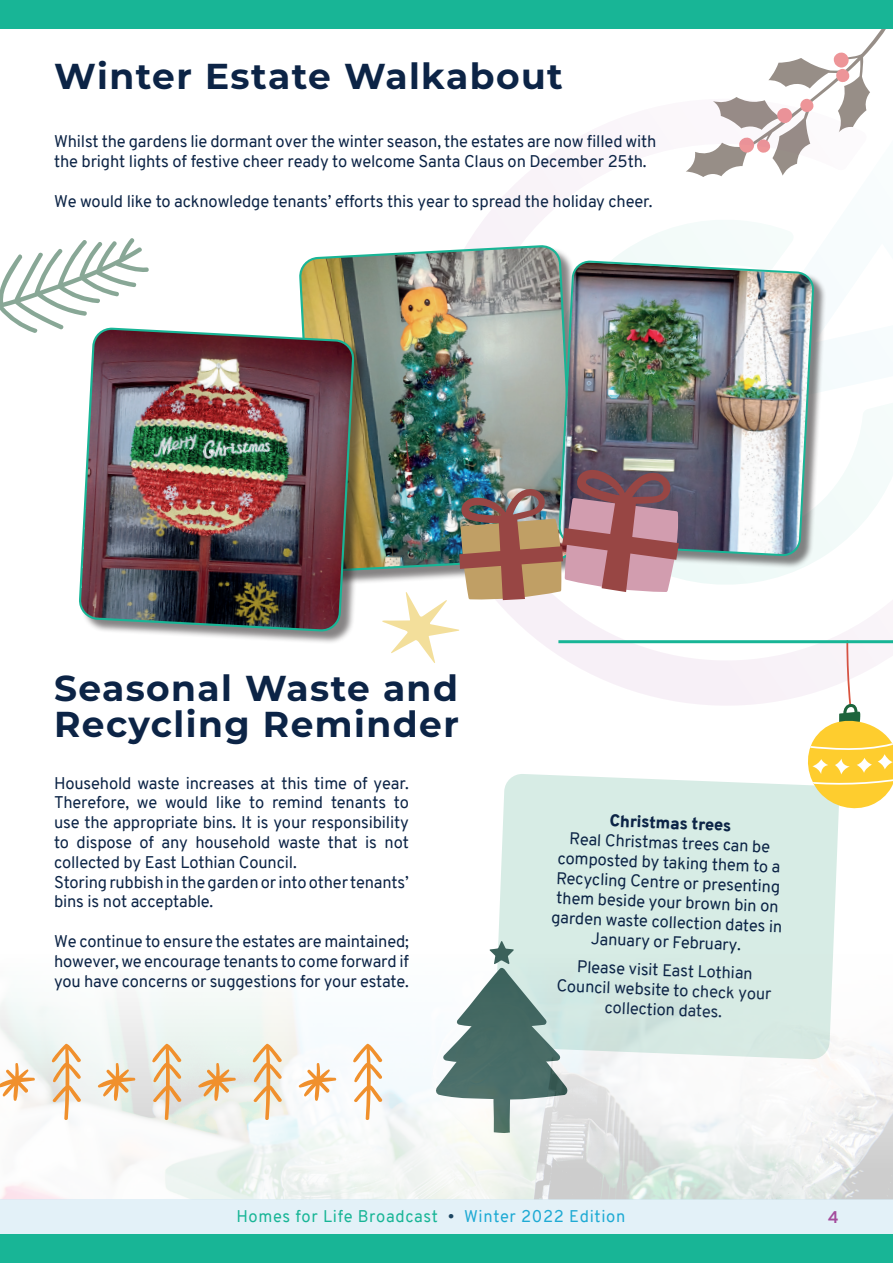
<style>
.page{position:relative;width:893px;height:1263px;background:#fff}
.page>*{position:absolute;margin:0;border:0;box-sizing:border-box;transform-origin:0 0}
.t1{font:700 36px/36px "Montserrat";letter-spacing:.04em;color:#0c2446}
.t2{font:16.5px/19.8px "Overpass";letter-spacing:-.01em;color:#0c2446;text-align:center}
.t3{font:16.5px "Overpass";letter-spacing:.04em;color:#18b596}
.t4{font:900 16.5px "Overpass";color:#0c2446}
.t5{font:700 16.5px "Overpass";color:#a44c9d}
.s1{color:#1d4662}
.s2{color:#1eaad4}
</style>
<div class="page">
<svg style="left:503px;top:774px;width:336px;height:43px;background:#dceee8"></svg>
<img style="left:0;top:817px;width:893px;height:382px">
<svg style="left:804px;top:737px;width:89px;height:75px"></svg>
<svg style="left:768px;top:29px;width:118px;height:56px"></svg>
<svg style="left:466px;top:85px;width:427px;height:652px"></svg>
<svg style="left:524px;top:217px;width:369px;height:385px"></svg>
<div style="left:0;top:1199px;width:893px;height:35px;background:#e3f1f8"></div>
<div style="left:0;top:0;width:893px;height:29px;background:#18b596"></div>
<div style="left:0;top:1234px;width:893px;height:29px;background:#18b596"></div>
<img style="left:300px;top:246px;width:275px;height:325px">
<div style="left:560px;top:262px;width:266px;height:306px;background:#231f20;opacity:.55"></div>
<img style="left:557px;top:260px;width:259px;height:298px">
<div style="left:80px;top:329px;width:288px;height:316px;background:#231f20;opacity:.55"></div>
<img style="left:79px;top:326px;width:277px;height:307px">
<hr style="left:558px;top:640px;width:335px;height:3px;background:#18b596">
<svg style="left:0;top:238px;width:150px;height:96px"></svg>
<img style="left:382px;top:469px;width:297px;height:194px">
<svg style="left:0;top:1062px;width:35px;height:39px"></svg>
<svg style="left:52px;top:1043px;width:29px;height:77px"></svg>
<svg style="left:97px;top:1062px;width:39px;height:39px"></svg>
<svg style="left:152px;top:1043px;width:30px;height:77px;background:#e8d1b3"></svg>
<svg style="left:198px;top:1062px;width:38px;height:39px"></svg>
<svg style="left:253px;top:1043px;width:29px;height:77px;background:#ecd4b3"></svg>
<svg style="left:298px;top:1062px;width:39px;height:39px"></svg>
<svg style="left:353px;top:1043px;width:29px;height:77px"></svg>
<h1 class="t1" style="left:54px;top:56px;width:510px">Winter Estate Walkabout</h1>
<p class="t2" style="left:54px;top:132px;width:604px;text-align:left">Whilst the gardens lie dormant over the winter season, the estates are now filled with the bright lights of festive cheer ready to welcome Santa Claus on December 25th.</p>
<p class="t2" style="left:54px;top:191px;width:600px">We would like to acknowledge tenants’ efforts this year to spread the holiday cheer.</p>
<h1 class="t1" style="left:54px;top:669px;width:406px">Seasonal Waste and<br>Recycling Reminder</h1>
<p class="t2" style="left:54px;top:773px;width:356px;text-align:left">Household waste increases at this time of year.<br>Therefore, we would like to remind tenants to use the appropriate bins. It is your responsibility to dispose of any household waste that is not collected by East Lothian Council.<br>Storing rubbish in the garden or into other tenants’ bins is not acceptable.</p>
<p class="t2" style="left:54px;top:931px;width:356px;text-align:justify">We continue to ensure the estates are maintained; however, we encourage tenants to come forward if you have concerns or suggestions for your estate.</p>
<p class="t4" style="left:610px;top:809px;width:123px;rotate:2deg">Christmas trees</p>
<p class="t2" style="left:554px;top:829px;width:233px;rotate:2deg">Real Christmas trees can be composted by taking them to a<br>Recycling Centre or presenting them beside your brown bin on garden waste collection dates in<br>January or February.</p>
<p class="t2" style="left:558px;top:956px;width:217px;rotate:2deg">Please visit East Lothian<br>Council website to check your collection dates.</p>
<p class="t3" style="left:236px;top:1204px;width:390px">Homes for Life Broadcast <span class="s1">•</span> <span class="s2">Winter 2022 Edition</span></p>
<p class="t5" style="left:828px;top:1205px;width:12px">4</p>
</div>
